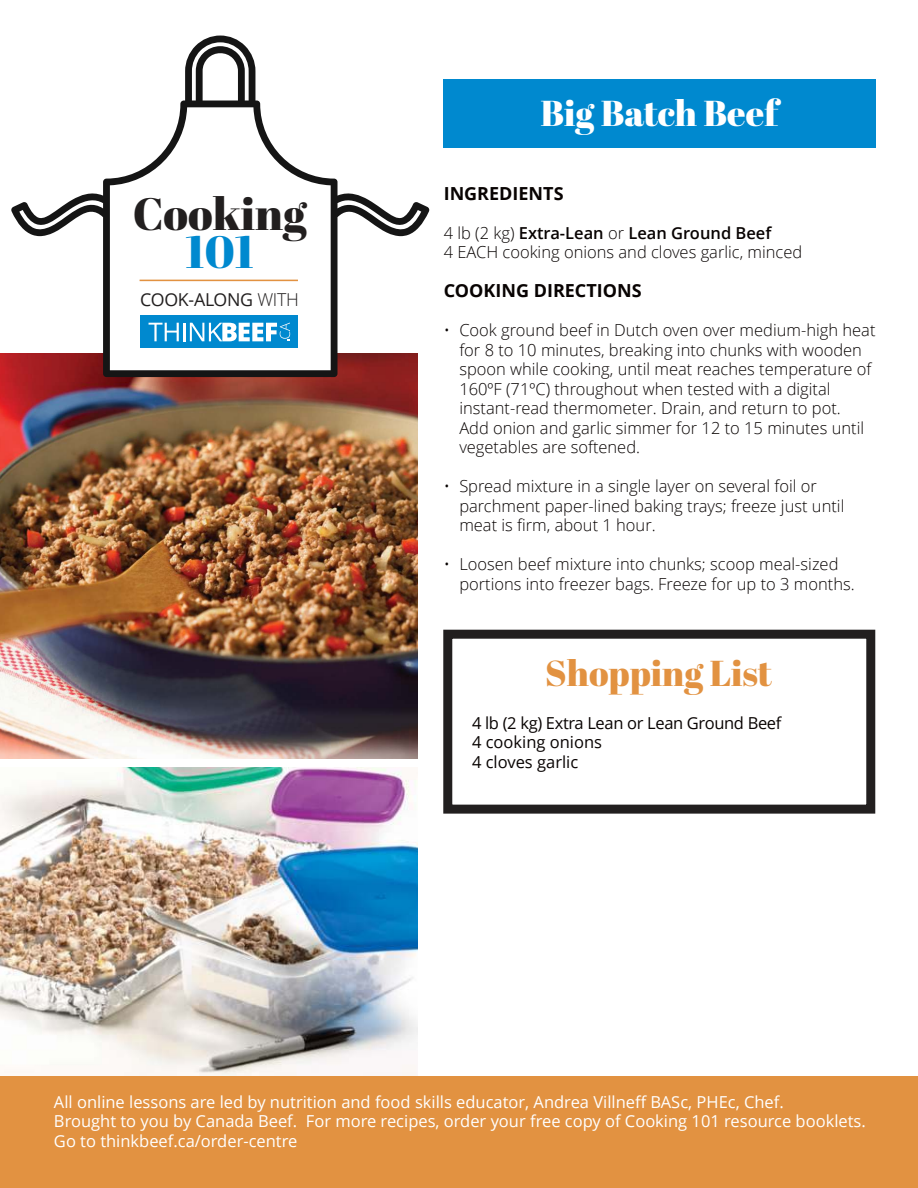
<style>
.page{position:relative;width:918px;height:1188px;background:#fff}
.page>*{position:absolute;margin:0;border:0;box-sizing:border-box;transform-origin:0 0}
.t1{font:45.3px "Abril Fatface";color:#221f1f}
.t2{font:45.3px "Abril Fatface";color:#0089cf}
.t3{font:36px "Abril Fatface";color:#e29241}
.t4{font:36px "Abril Fatface";color:#fff}
.t5{font:700 18px "Open Sans";color:#080302}
.t6{font:17.85px "Open Sans";letter-spacing:-.015em;color:#221f1f}
.t7{font:300 16.5px/19.5px "Open Sans";color:#080302}
.t8{font:16.5px/19.5px "Open Sans";color:#fff}
.t9{font:16.5px/19.5px "Open Sans";letter-spacing:-.02em;color:#080302}
.s1{font-weight:300}
.s2{font-weight:600}
</style>
<div class="page">
<div style="left:443px;top:79px;width:433px;height:69px;background:#0089cf"></div>
<div style="left:443px;top:630px;width:432px;height:184px;border:9px solid #221f1f"></div>
<img style="left:0;top:354px;width:417px;height:404px">
<img style="left:0;top:768px;width:417px;height:308px">
<svg style="left:11px;top:36px;width:418px;height:341px"></svg>
<div style="left:140px;top:315px;width:158px;height:33px;background:#0089cf"></div>
<svg style="left:149px;top:323px;width:141px;height:18px"></svg>
<hr style="left:140px;top:280px;width:158px;height:1px;background:#e29241">
<div style="left:0;top:1076px;width:918px;height:112px;background:#e29241"></div>
<h1 class="t1" style="left:133px;top:195px;width:175px">Cooking</h1>
<h1 class="t2" style="left:185px;top:233px;width:70px">101</h1>
<p class="t6" style="left:140px;top:292px;width:160px">COOK-ALONG <span class="s1">WITH</span></p>
<h2 class="t4" style="left:540px;top:98px;width:239px">Big Batch Beef</h2>
<p class="t5" style="left:444px;top:183px;width:121px">INGREDIENTS</p>
<p class="t7" style="left:444px;top:225px;width:360px">4 lb (2 kg) <span class="s2">Extra-Lean</span> or <span class="s2">Lean Ground Beef<br></span>4 EACH cooking onions and cloves garlic, minced</p>
<p class="t5" style="left:444px;top:280px;width:199px">COOKING DIRECTIONS</p>
<p class="t7" style="left:459px;top:322px;width:418px;text-indent:-16px">ï Cook ground beef in Dutch oven over medium-high heat for 8 to 10 minutes, breaking into chunks with wooden spoon while cooking, until meat reaches temperature of 160ºF (71ºC) throughout when tested with a digital instant-read thermometer. Drain, and return to pot.<br>Add onion and garlic simmer for 12 to 15 minutes until vegetables are softened.</p>
<p class="t7" style="left:459px;top:478px;width:387px;text-indent:-16px">ï Spread mixture in a single layer on several foil or parchment paper-lined baking trays; freeze just until meat is firm, about 1 hour.</p>
<p class="t7" style="left:459px;top:556px;width:397px;text-indent:-16px">ï Loosen beef mixture into chunks; scoop meal-sized portions into freezer bags. Freeze for up to 3 months.</p>
<h2 class="t3" style="left:545px;top:658px;width:228px">Shopping List</h2>
<p class="t9" style="left:472px;top:715px;width:311px">4 lb (2 kg) Extra Lean or Lean Ground Beef<br>4 cooking onions<br>4 cloves garlic</p>
<p class="t8" style="left:54px;top:1094px;width:813px">All online lessons are led by nutrition and food skills educator, Andrea Villneff BASc, PHEc, Chef.<br>Brought to you by Canada Beef. For more recipes, order your free copy of Cooking 101 resource booklets.<br>Go to thinkbeef.ca/order-centre</p>
</div>
